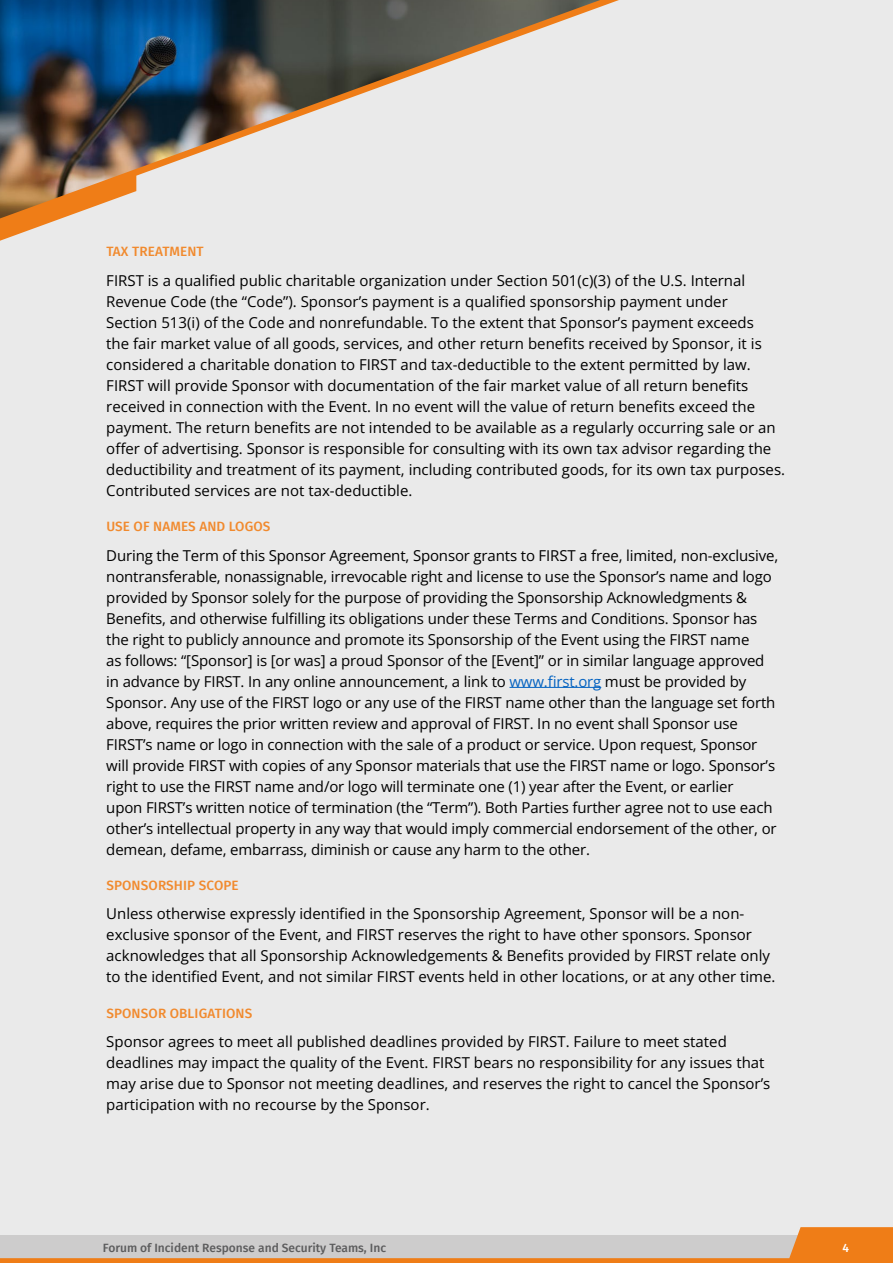
<style>
.page{position:relative;width:893px;height:1263px;background:#eaeaea}
.page>*{position:absolute;margin:0;border:0;box-sizing:border-box;transform-origin:0 0}
.t1{font:15px/21px "Open Sans";color:#000}
.t2{font:500 13.5px "Fira Sans";letter-spacing:.01em;color:#f18a2e}
.t3{font:500 12px "Fira Sans";color:#5c5c5d}
.t4{font:500 12px "Fira Sans";color:#fff}
.s1{color:#0563c1}
</style>
<div class="page">
<img style="left:0;top:0;width:619px;height:241px">
<svg style="left:0;top:1227px;width:893px;height:34px"></svg>
<hr style="left:0;top:1261px;width:893px;height:2px;background:#ef7d17">
<hr style="left:509px;top:687px;width:92px;height:1px;background:#0563c1">
<p class="t2" style="left:106px;top:241px;width:99px">TAX TREATMENT</p>
<p class="t1" style="left:106px;top:269px;width:680px">FIRST is a qualified public charitable organization under Section 501(c)(3) of the U.S. Internal Revenue Code (the “Code”). Sponsor’s payment is a qualified sponsorship payment under<br>Section 513(i) of the Code and nonrefundable. To the extent that Sponsor’s payment exceeds<br>the fair market value of all goods, services, and other return benefits received by Sponsor, it is considered a charitable donation to FIRST and tax-deductible to the extent permitted by law.<br>FIRST will provide Sponsor with documentation of the fair market value of all return benefits received in connection with the Event. In no event will the value of return benefits exceed the payment. The return benefits are not intended to be available as a regularly occurring sale or an offer of advertising. Sponsor is responsible for consulting with its own tax advisor regarding the deductibility and treatment of its payment, including contributed goods, for its own tax purposes.<br>Contributed services are not tax-deductible.</p>
<p class="t2" style="left:106px;top:516px;width:166px">USE OF NAMES AND LOGOS</p>
<p class="t1" style="left:106px;top:544px;width:673px">During the Term of this Sponsor Agreement, Sponsor grants to FIRST a free, limited, non-exclusive, nontransferable, nonassignable, irrevocable right and license to use the Sponsor’s name and logo provided by Sponsor solely for the purpose of providing the Sponsorship Acknowledgments &amp; Benefits, and otherwise fulfilling its obligations under these Terms and Conditions. Sponsor has the right to publicly announce and promote its Sponsorship of the Event using the FIRST name<br>as follows: “[Sponsor] is [or was] a proud Sponsor of the [Event]” or in similar language approved in advance by FIRST. In any online announcement, a link to <span class="s1">www.first.org</span> must be provided by Sponsor. Any use of the FIRST logo or any use of the FIRST name other than the language set forth above, requires the prior written review and approval of FIRST. In no event shall Sponsor use FIRST’s name or logo in connection with the sale of a product or service. Upon request, Sponsor will provide FIRST with copies of any Sponsor materials that use the FIRST name or logo. Sponsor’s right to use the FIRST name and/or logo will terminate one (1) year after the Event, or earlier<br>upon FIRST’s written notice of termination (the “Term”). Both Parties further agree not to use each other’s intellectual property in any way that would imply commercial endorsement of the other, or demean, defame, embarrass, diminish or cause any harm to the other.</p>
<p class="t2" style="left:106px;top:874px;width:134px">SPONSORSHIP SCOPE</p>
<p class="t1" style="left:106px;top:903px;width:671px">Unless otherwise expressly identified in the Sponsorship Agreement, Sponsor will be a non&shy;exclusive sponsor of the Event, and FIRST reserves the right to have other sponsors. Sponsor acknowledges that all Sponsorship Acknowledgements &amp; Benefits provided by FIRST relate only to the identified Event, and not similar FIRST events held in other locations, or at any other time.</p>
<p class="t2" style="left:106px;top:1002px;width:148px">SPONSOR OBLIGATIONS</p>
<p class="t1" style="left:106px;top:1031px;width:666px">Sponsor agrees to meet all published deadlines provided by FIRST. Failure to meet stated deadlines may impact the quality of the Event. FIRST bears no responsibility for any issues that may arise due to Sponsor not meeting deadlines, and reserves the right to cancel the Sponsor’s participation with no recourse by the Sponsor.</p>
<p class="t3" style="left:103px;top:1238px;width:285px">Forum of Incident Response and Security Teams, Inc</p>
<p class="t4" style="left:842px;top:1238px;width:8px">4</p>
</div>
